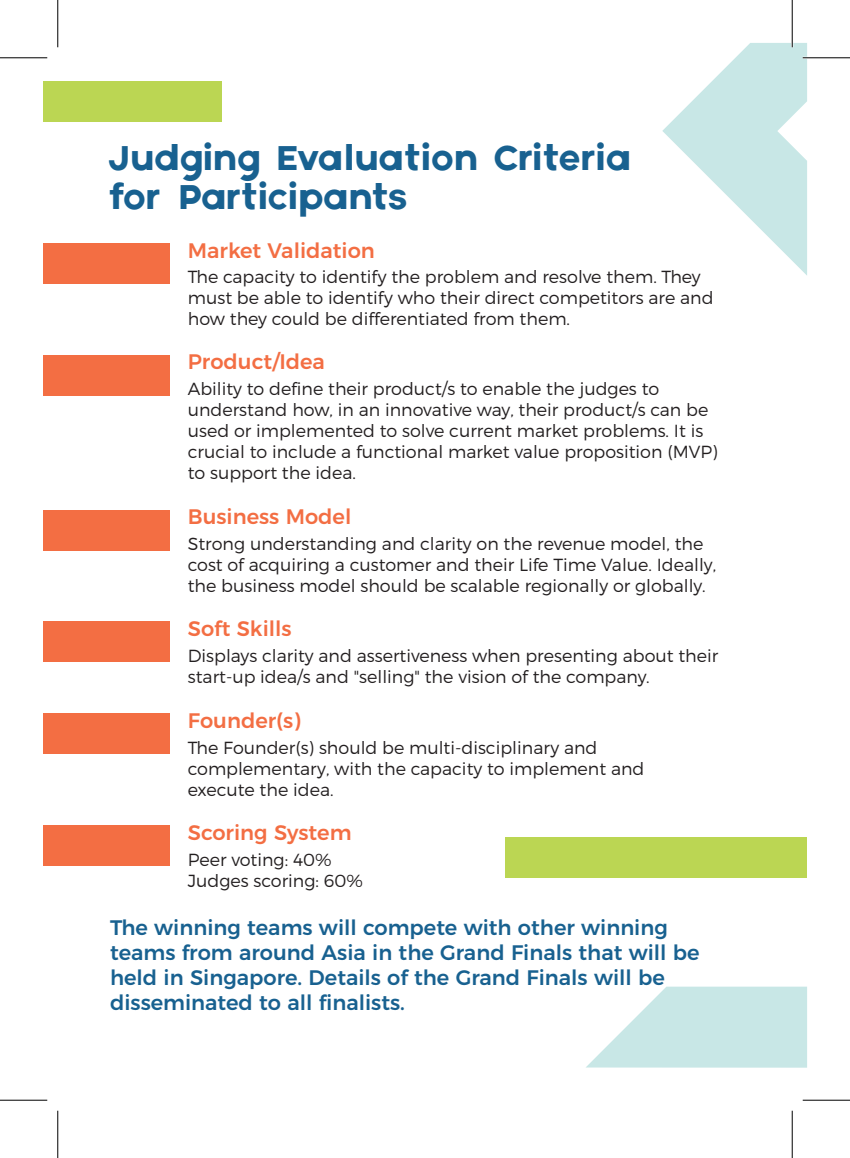
<style>
.page{position:relative;width:850px;height:1158px;background:#fff}
.page>*{position:absolute;margin:0;border:0;box-sizing:border-box;transform-origin:0 0}
.t1{font:36.75px/39.2px "Axis";letter-spacing:-.01em;color:#186190}
.t2{font:500 21px/25.2px "Montserrat";color:#186190}
.t3{font:500 21px "Montserrat";color:#f36e43}
.t4{font:300 17.5px/21px "Montserrat";color:#231f20}
</style>
<div class="page">
<svg style="left:662px;top:43px;width:145px;height:233px"></svg>
<svg style="left:586px;top:986px;width:221px;height:81px"></svg>
<div style="left:43px;top:81px;width:178px;height:41px;background:#bbd653"></div>
<div style="left:505px;top:837px;width:302px;height:40px;background:#bbd653"></div>
<div style="left:43px;top:243px;width:126px;height:40px;background:#f36e43"></div>
<div style="left:43px;top:355px;width:126px;height:40px;background:#f36e43"></div>
<div style="left:43px;top:510px;width:126px;height:40px;background:#f36e43"></div>
<div style="left:43px;top:713px;width:126px;height:41px;background:#f36e43"></div>
<div style="left:43px;top:825px;width:126px;height:40px;background:#f36e43"></div>
<div style="left:43px;top:621px;width:126px;height:41px;background:#f36e43"></div>
<hr style="left:802px;top:57px;width:48px;height:2px;background:#fff">
<hr style="left:791px;top:0;width:2px;height:47px;background:#fff">
<hr style="left:0;top:57px;width:47px;height:1px;background:#000">
<hr style="left:802px;top:57px;width:48px;height:1px;background:#000">
<hr style="left:0;top:1099px;width:47px;height:1px;background:#000">
<hr style="left:802px;top:1099px;width:48px;height:1px;background:#000">
<hr style="left:57px;top:0;width:1px;height:47px;background:#000">
<hr style="left:57px;top:1110px;width:1px;height:47px;background:#000">
<hr style="left:792px;top:0;width:1px;height:47px;background:#000">
<hr style="left:792px;top:1110px;width:1px;height:47px;background:#000">
<h1 class="t1" style="left:108px;top:139px;width:525px">Judging Evaluation Criteria for Participants</h1>
<p class="t3" style="left:188px;top:233px;width:189px">Market Validation</p>
<p class="t4" style="left:188px;top:266px;width:527px">The capacity to identify the problem and resolve them. They must be able to identify who their direct competitors are and how they could be differentiated from them.</p>
<p class="t3" style="left:188px;top:345px;width:139px">Product/Idea</p>
<p class="t4" style="left:188px;top:378px;width:531px">Ability to define their product/s to enable the judges to understand how, in an innovative way, their product/s can be used or implemented to solve current market problems. It is crucial to include a functional market value proposition (MVP) to support the idea.</p>
<p class="t3" style="left:188px;top:500px;width:165px">Business Model</p>
<p class="t4" style="left:188px;top:533px;width:530px">Strong understanding and clarity on the revenue model, the cost of acquiring a customer and their Life Time Value. Ideally, the business model should be scalable regionally or globally.</p>
<p class="t3" style="left:188px;top:612px;width:105px">Soft Skills</p>
<p class="t4" style="left:188px;top:645px;width:532px">Displays clarity and assertiveness when presenting about their start-up idea/s and "selling" the vision of the company.</p>
<p class="t3" style="left:188px;top:703px;width:114px">Founder(s)</p>
<p class="t4" style="left:188px;top:736px;width:458px">The Founder(s) should be multi-disciplinary and complementary, with the capacity to implement and execute the idea.</p>
<p class="t3" style="left:188px;top:815px;width:165px">Scoring System</p>
<p class="t4" style="left:188px;top:848px;width:176px">Peer voting: 40%<br>Judges scoring: 60%</p>
<p class="t2" style="left:110px;top:912px;width:591px">The winning teams will compete with other winning teams from around Asia in the Grand Finals that will be held in Singapore. Details of the Grand Finals will be disseminated to all finalists.</p>
</div>
